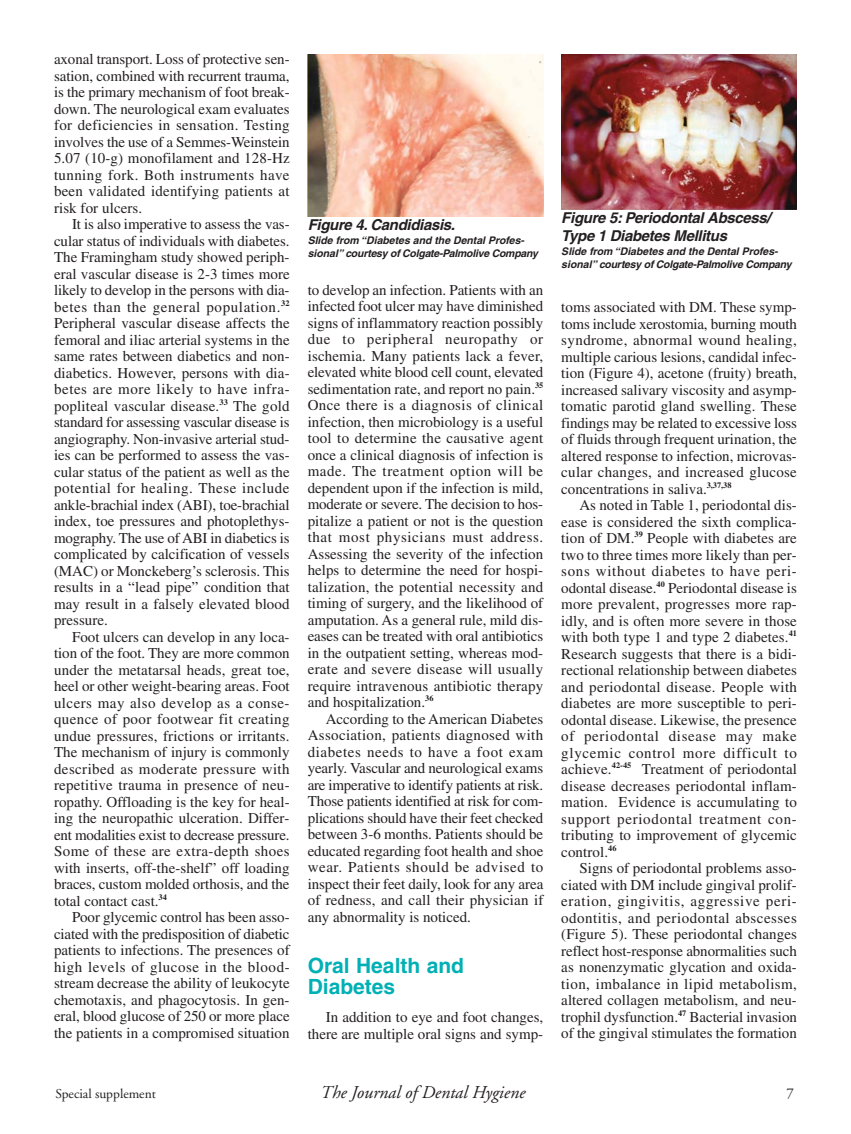
<style>
.page{position:relative;width:851px;height:1134px;background:#fff}
.page>*{position:absolute;margin:0;border:0;box-sizing:border-box;transform-origin:0 0}
.t1{font:700 21px/21px "Helvetica";color:#00b0b5}
.t2{font:italic 18px "Adobe Garamond";color:#231f20}
.t3{font:15px/16.5px "Times";color:#231f20;text-align:justify}
.t4{font:italic 700 15px/18px "Helvetica";color:#231f20}
.t5{font:15px "Adobe Garamond";color:#231f20}
.t6{font:13.5px "Adobe Garamond";color:#231f20}
.t7{font:italic 700 10.5px/13.5px "Helvetica";color:#231f20}
</style>
<div class="page">
<img style="left:308px;top:54px;width:235px;height:162px">
<img style="left:561px;top:54px;width:235px;height:156px">
<p class="t3" style="left:54px;top:52px;width:237px">axonal transport. Loss of protective sen&shy;sation, combined with recurrent trauma, is the primary mechanism of foot break&shy;down. The neurological exam evaluates for deficiencies in sensation. Testing involves the use of a Semmes-Weinstein 5.07 (10-g) monofilament and 128-Hz tunning fork. Both instruments have been validated identifying patients at risk for ulcers.</p>
<p class="t3" style="left:54px;top:217px;width:237px;text-indent:18px">It is also imperative to assess the vas&shy;cular status of individuals with diabetes.<br>The Framingham study showed periph&shy;eral vascular disease is 2-3 times more likely to develop in the persons with dia&shy;betes than the general population.<sup>32<br></sup>Peripheral vascular disease affects the femoral and iliac arterial systems in the same rates between diabetics and non&shy;diabetics. However, persons with dia&shy;betes are more likely to have infra&shy;popliteal vascular disease.<sup>33</sup> The gold standard for assessing vascular disease is angiography. Non-invasive arterial stud&shy;ies can be performed to assess the vas&shy;cular status of the patient as well as the potential for healing. These include ankle-brachial index (ABI), toe-brachial index, toe pressures and photoplethys&shy;mography. The use of ABI in diabetics is complicated by calcification of vessels (MAC) or Monckeberg’s sclerosis. This results in a “lead pipe” condition that may result in a falsely elevated blood pressure.</p>
<p class="t3" style="left:54px;top:630px;width:237px;text-indent:18px">Foot ulcers can develop in any loca&shy;tion of the foot. They are more common under the metatarsal heads, great toe, heel or other weight-bearing areas. Foot ulcers may also develop as a conse&shy;quence of poor footwear fit creating undue pressures, frictions or irritants.<br>The mechanism of injury is commonly described as moderate pressure with repetitive trauma in presence of neu&shy;ropathy. Offloading is the key for heal&shy;ing the neuropathic ulceration. Differ&shy;ent modalities exist to decrease pressure.<br>Some of these are extra-depth shoes with inserts, off-the-shelf” off loading braces, custom molded orthosis, and the total contact cast.<sup>34</sup></p>
<p class="t3" style="left:54px;top:910px;width:237px;text-indent:18px">Poor glycemic control has been asso&shy;ciated with the predisposition of diabetic patients to infections. The presences of high levels of glucose in the blood&shy;stream decrease the ability of leukocyte chemotaxis, and phagocytosis. In gen&shy;eral, blood glucose of 250 or more place the patients in a compromised situation</p>
<p class="t4" style="left:308px;top:217px;width:152px">Figure 4. Candidiasis.</p>
<p class="t7" style="left:308px;top:234px;width:232px">Slide from “Diabetes and the Dental Profes&shy;sional” courtesy of Colgate-Palmolive Company</p>
<p class="t3" style="left:308px;top:283px;width:237px">to develop an infection. Patients with an infected foot ulcer may have diminished signs of inflammatory reaction possibly due to peripheral neuropathy or ischemia. Many patients lack a fever, elevated white blood cell count, elevated sedimentation rate, and report no pain.<sup>35<br></sup>Once there is a diagnosis of clinical infection, then microbiology is a useful tool to determine the causative agent once a clinical diagnosis of infection is made. The treatment option will be dependent upon if the infection is mild, moderate or severe. The decision to hos&shy;pitalize a patient or not is the question that most physicians must address.<br>Assessing the severity of the infection helps to determine the need for hospi&shy;talization, the potential necessity and timing of surgery, and the likelihood of amputation. As a general rule, mild dis&shy;eases can be treated with oral antibiotics in the outpatient setting, whereas mod&shy;erate and severe disease will usually require intravenous antibiotic therapy and hospitalization.<sup>36</sup></p>
<p class="t3" style="left:308px;top:712px;width:237px;text-indent:18px">According to the American Diabetes Association, patients diagnosed with diabetes needs to have a foot exam yearly. Vascular and neurological exams are imperative to identify patients at risk.<br>Those patients identified at risk for com&shy;plications should have their feet checked between 3-6 months. Patients should be educated regarding foot health and shoe wear. Patients should be advised to inspect their feet daily, look for any area of redness, and call their physician if any abnormality is noticed.</p>
<h1 class="t1" style="left:308px;top:957px;width:158px">Oral Health and<br>Diabetes</h1>
<p class="t3" style="left:308px;top:1010px;width:237px;text-align:right">In addition to eye and foot changes, there are multiple oral signs and symp-</p>
<p class="t4" style="left:561px;top:210px;width:211px">Figure 5: PeriodontalAbscess/<br>Type 1 Diabetes Mellitus</p>
<p class="t7" style="left:561px;top:245px;width:232px">Slide from “Diabetes and the Dental Profes&shy;sional” courtesy of Colgate-Palmolive Company</p>
<p class="t3" style="left:561px;top:300px;width:237px">toms associated with DM. These symp&shy;toms include xerostomia, burning mouth syndrome, abnormal wound healing, multiple carious lesions, candidal infec&shy;tion (Figure 4), acetone (fruity) breath, increased salivary viscosity and asymp&shy;tomatic parotid gland swelling. These findings may be related to excessive loss of fluids through frequent urination, the altered response to infection, microvas&shy;cular changes, and increased glucose concentrations in saliva.<sup>3,37,38</sup></p>
<p class="t3" style="left:561px;top:498px;width:237px;text-indent:18px">As noted in Table 1, periodontal dis&shy;ease is considered the sixth complica&shy;tion of DM.<sup>39</sup> People with diabetes are two to three times more likely than per&shy;sons without diabetes to have peri&shy;odontal disease.<sup>40</sup> Periodontal disease is more prevalent, progresses more rap&shy;idly, and is often more severe in those with both type 1 and type 2 diabetes.<sup>41<br></sup>Research suggests that there is a bidi&shy;rectional relationship between diabetes and periodontal disease. People with diabetes are more susceptible to peri&shy;odontal disease. Likewise, the presence of periodontal disease may make glycemic control more difficult to achieve.<sup>42-45</sup> Treatment of periodontal disease decreases periodontal inflam&shy;mation. Evidence is accumulating to support periodontal treatment con&shy;tributing to improvement of glycemic control.<sup>46</sup></p>
<p class="t3" style="left:561px;top:861px;width:237px;text-indent:18px">Signs of periodontal problems asso&shy;ciated with DM include gingival prolif&shy;eration, gingivitis, aggressive peri&shy;odontitis, and periodontal abscesses (Figure 5). These periodontal changes reflect host-response abnormalities such as nonenzymatic glycation and oxida&shy;tion, imbalance in lipid metabolism, altered collagen metabolism, and neu&shy;trophil dysfunction.<sup>47</sup> Bacterial invasion of the gingival stimulates the formation</p>
<p class="t6" style="left:56px;top:1088px;width:102px">Special supplement</p>
<p class="t2" style="left:320px;top:1085px;width:206px">The Journal of Dental Hygiene</p>
<p class="t5" style="left:786px;top:1087px;width:9px">7</p>
</div>
